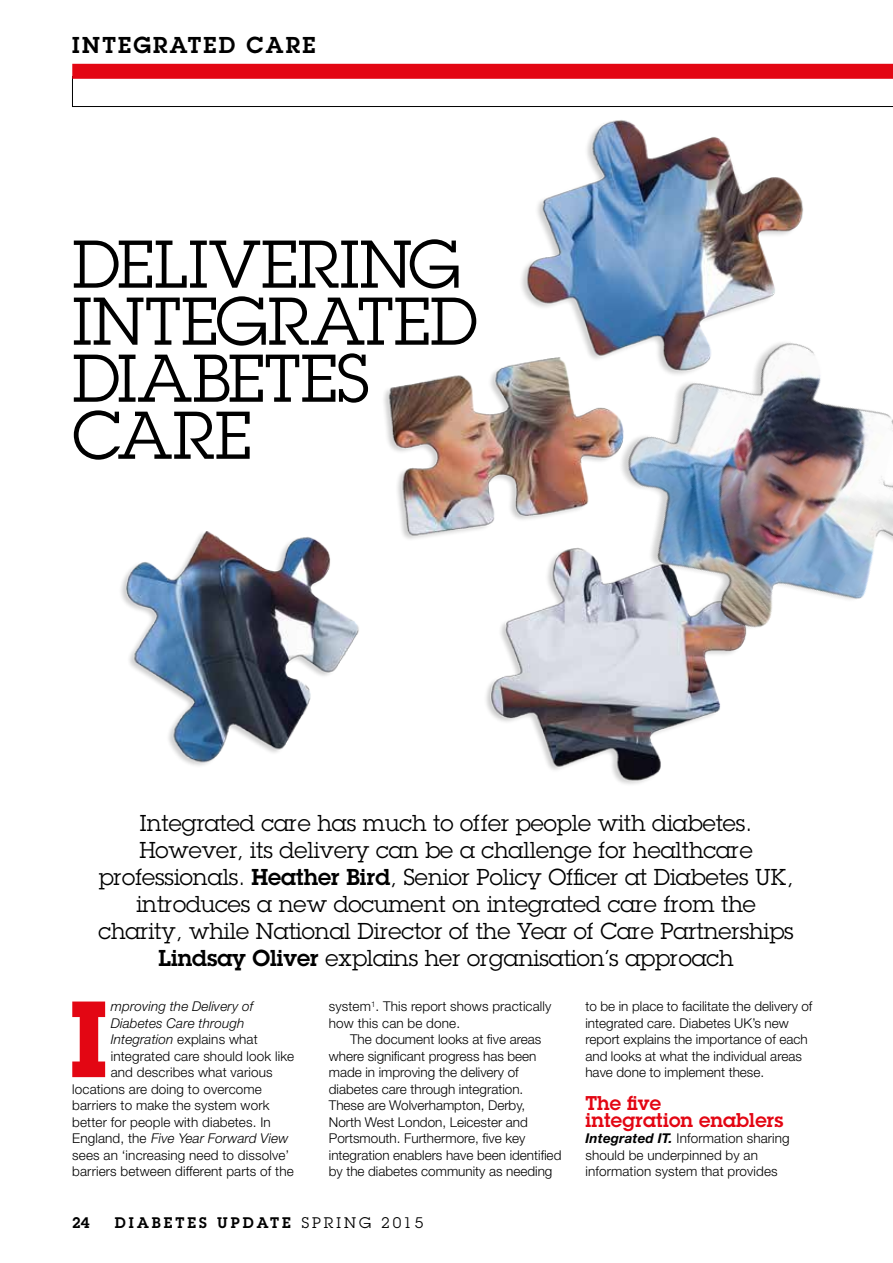
<style>
.page{position:relative;width:893px;height:1263px;background:#fff}
.page>*{position:absolute;margin:0;border:0;box-sizing:border-box;transform-origin:0 0}
.t1{font:700 106.35px "Lubalin Graph IT Cby BT";color:#e30613}
.t2{font:66px/57px "Lubalin Graph";color:#000}
.t3{font:22.5px/27px "Lubalin Graph";color:#000;text-align:center}
.t4{font:600 22.5px "Lubalin Graph";letter-spacing:.1em;color:#000}
.t5{font:600 19.5px/16.5px "Lubalin Graph";letter-spacing:.01em;color:#e30613}
.t6{font:600 15px "Lubalin Graph";letter-spacing:.2em;color:#000}
.t7{font:300 13.5px/16.5px "Helvetica Neue LT Std";color:#000}
.t8{font:italic 300 13.5px "Helvetica Neue LT Std";letter-spacing:.01em;color:#000}
.t9{font:italic 300 13.5px "Helvetica Neue LT Std";color:#000}
.s1{font-weight:600}
.s2{font-style:italic}
.s3{font-style:normal}
.s4{font-weight:400}
.s5{font-weight:700;font-style:italic}
</style>
<div class="page">
<img style="left:522px;top:120px;width:281px;height:157px">
<svg style="left:72px;top:79px;width:821px;height:28px"></svg>
<div style="left:72px;top:64px;width:821px;height:15px;background:#e30613"></div>
<img style="left:121px;top:277px;width:577px;height:507px">
<img style="left:536px;top:273px;width:357px;height:447px">
<h3 class="t4" style="left:72px;top:30px;width:245px">INTEGRATED CARE</h3>
<h2 class="t2" style="left:72px;top:235px;width:407px">DELIVERING<br>INTEGRATED<br>DIABETES<br>CARE</h2>
<p class="t3" style="left:98px;top:809px;width:697px">Integrated care has much to offer people with diabetes.<br>However, its delivery can be a challenge for healthcare professionals. <span class="s1">Heather Bird</span>, Senior Policy Officer at Diabetes UK, introduces a new document on integrated care from the charity, while National Director of the Year of Care Partnerships <span class="s1">Lindsay Oliver</span> explains her organisation’s approach</p>
<h1 class="t1" style="left:68px;top:975px;width:43px">I</h1>
<p class="t8" style="left:111px;top:998px;width:144px">mproving the Delivery of</p>
<p class="t8" style="left:111px;top:1015px;width:135px">Diabetes Care through</p>
<p class="t7" style="left:111px;top:1031px;width:148px"><span class="s2">Integration</span> explains what</p>
<p class="t7" style="left:111px;top:1047px;width:185px">integrated care should look like</p>
<p class="t7" style="left:111px;top:1064px;width:163px">and describes what various</p>
<p class="t7" style="left:72px;top:1080px;width:191px">locations are doing to overcome</p>
<p class="t7" style="left:72px;top:1097px;width:199px">barriers to make the system work</p>
<p class="t7" style="left:72px;top:1113px;width:200px">better for people with diabetes. In</p>
<p class="t9" style="left:72px;top:1130px;width:220px"><span class="s3">E n g l a n d , t h e</span> Five Year Forward View</p>
<p class="t7" style="left:72px;top:1146px;width:218px">sees an ‘increasing need to dissolve’</p>
<p class="t7" style="left:72px;top:1163px;width:223px">barriers between different parts of the</p>
<p class="t7" style="left:329px;top:998px;width:224px">system<sup>1</sup>. This report shows practically how this can be done.</p>
<p class="t7" style="left:329px;top:1031px;width:234px;text-indent:21px">The document looks at five areas where significant progress has been made in improving the delivery of diabetes care through integration.<br>These are Wolverhampton, Derby,<br>North West London, Leicester and Portsmouth. Furthermore, five key integration enablers have been identified by the diabetes community as needing</p>
<p class="t6" style="left:72px;top:1213px;width:19px">24</p>
<p class="t6" style="left:115px;top:1213px;width:310px">DIABETES UPDATE <span class="s4">SPRING 2015</span></p>
<p class="t7" style="left:585px;top:998px;width:229px">to be in place to facilitate the delivery of integrated care. Diabetes UK’s new report explains the importance of each and looks at what the individual areas have done to implement these.</p>
<h3 class="t5" style="left:585px;top:1095px;width:200px">The five<br>integration enablers</h3>
<p class="t7" style="left:585px;top:1130px;width:206px"><span class="s5">Integrated IT.</span> Information sharing should be underpinned by an information system that provides</p>
</div>
